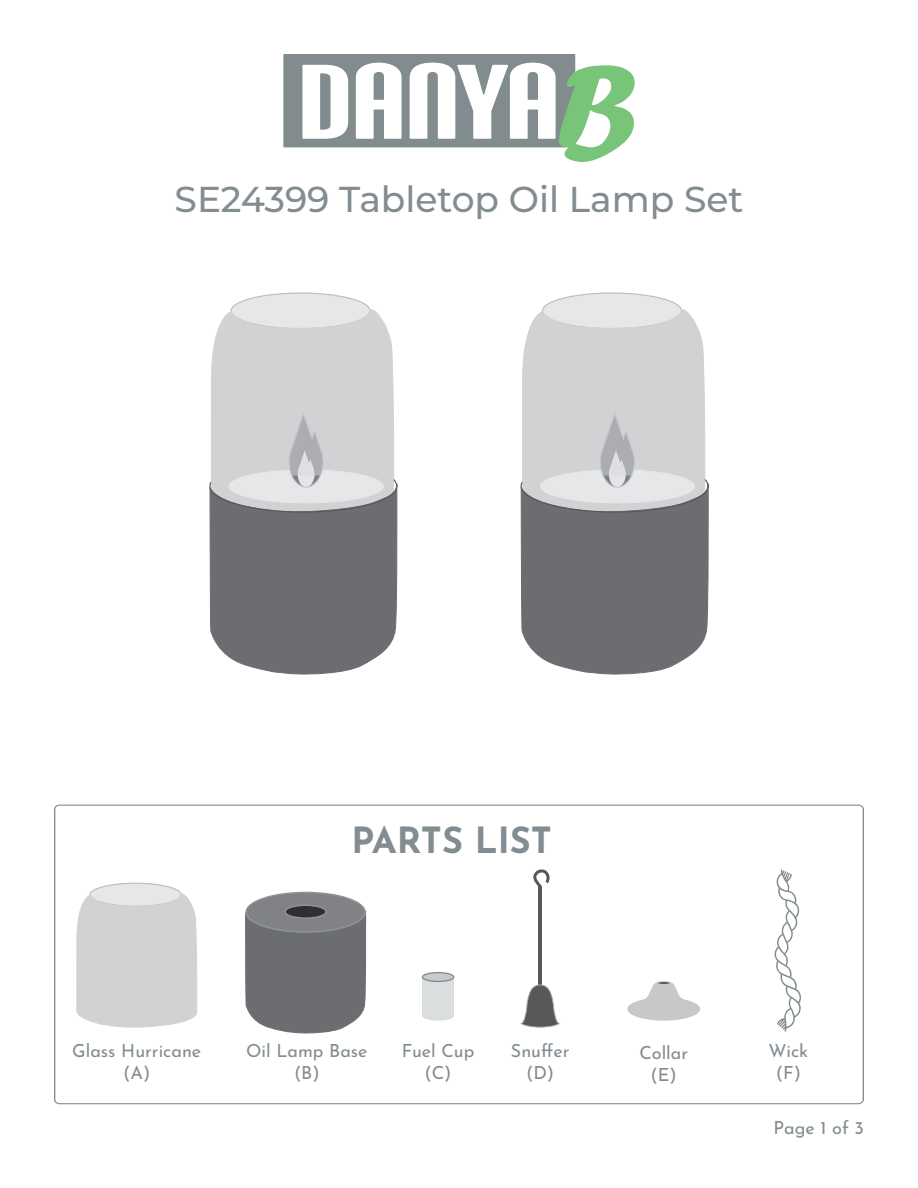
<style>
.page{position:relative;width:918px;height:1188px;background:#fff}
.page>*{position:absolute;margin:0;border:0;box-sizing:border-box;transform-origin:0 0}
.t1{font:100 36px "Montserrat";color:#828c91}
.t2{font:700 36px "Josefin Sans";color:#828c91}
.t3{font:18px "Josefin Sans";color:#828c91}
</style>
<div class="page">
<svg style="left:54px;top:805px;width:810px;height:299px"></svg>
<div style="left:231px;top:293px;width:139px;height:36px;background:#e6e7e9;border-radius:50%"></div>
<svg style="left:209px;top:309px;width:189px;height:366px"></svg>
<div style="left:542px;top:293px;width:140px;height:36px;background:#e6e7e9;border-radius:50%"></div>
<svg style="left:520px;top:309px;width:189px;height:366px"></svg>
<div style="left:283px;top:54px;width:292px;height:93px;background:#828c8f"></div>
<svg style="left:410px;top:63px;width:225px;height:99px"></svg>
<svg style="left:356px;top:63px;width:46px;height:76px"></svg>
<svg style="left:302px;top:65px;width:46px;height:74px"></svg>
<svg style="left:627px;top:981px;width:73px;height:40px"></svg>
<p class="t1" style="left:175px;top:175px;width:570px">SE24399 Tabletop Oil Lamp Set</p>
<p class="t2" style="left:352px;top:808px;width:202px">PARTS LIST</p>
<p class="t3" style="left:72px;top:1036px;width:131px">Glass Hurricane</p>
<p class="t3" style="left:123px;top:1058px;width:29px">(A)</p>
<p class="t3" style="left:246px;top:1036px;width:123px">Oil Lamp Base</p>
<p class="t3" style="left:294px;top:1058px;width:27px">(B)</p>
<p class="t3" style="left:402px;top:1036px;width:74px">Fuel Cup</p>
<p class="t3" style="left:425px;top:1058px;width:29px">(C)</p>
<p class="t3" style="left:511px;top:1036px;width:60px">Snuffer</p>
<p class="t3" style="left:526px;top:1058px;width:30px">(D)</p>
<p class="t3" style="left:639px;top:1038px;width:50px">Collar</p>
<p class="t3" style="left:651px;top:1059px;width:28px">(E)</p>
<p class="t3" style="left:769px;top:1036px;width:41px">Wick</p>
<p class="t3" style="left:776px;top:1058px;width:27px">(F)</p>
<p class="t3" style="left:774px;top:1113px;width:92px">Page 1 of 3</p>
</div>
